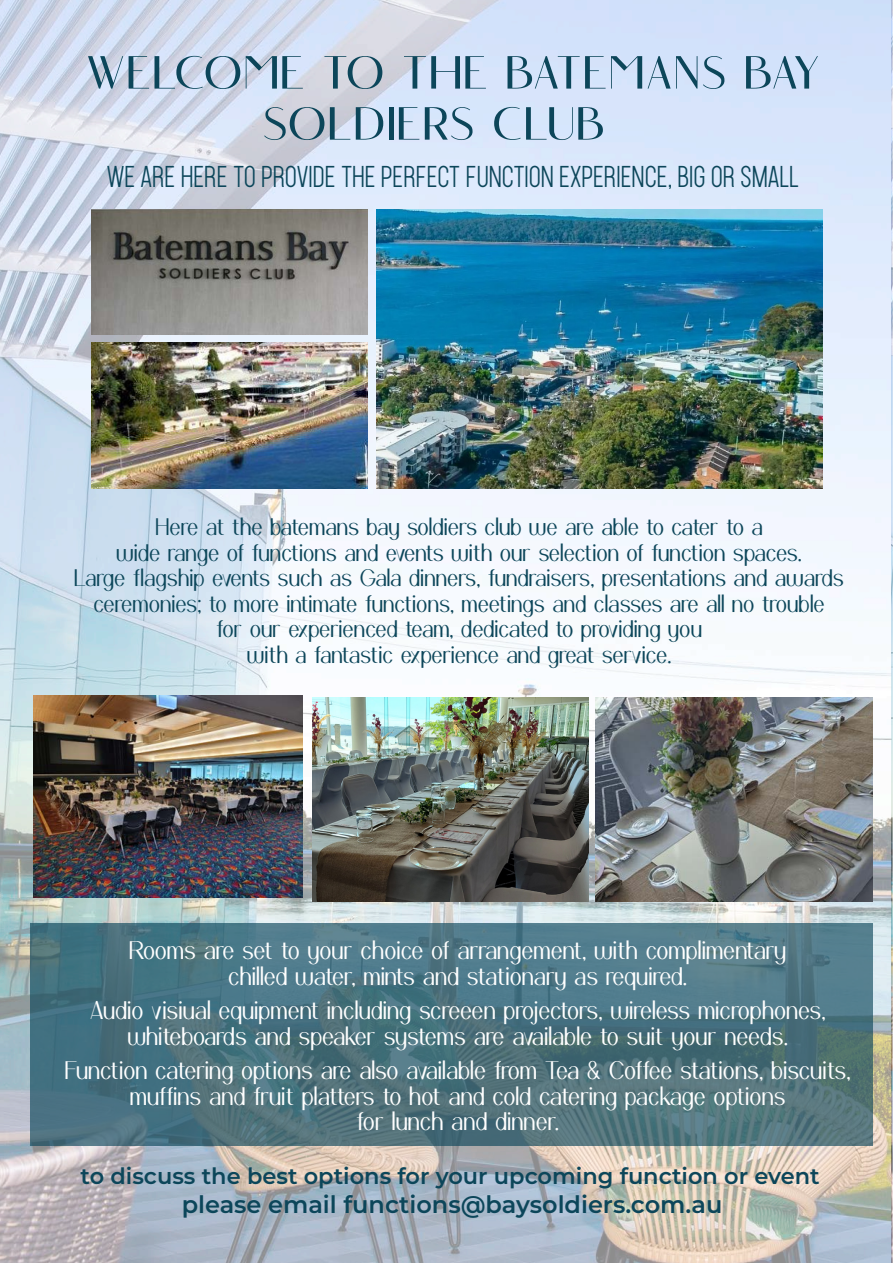
<style>
.page{position:relative;width:893px;height:1263px;background:#fff}
.page>*{position:absolute;margin:0;border:0;box-sizing:border-box;transform-origin:0 0}
.t1{font:54px "Angelic Bonques Free Sans";color:#0c465a}
.t2{font:27px "Carson";color:#0c465a}
.t3{font:300 25.5px "Antoine";color:#fff}
.t4{font:300 24px/25.5px "Antoine";color:#0c465a;text-align:center}
.t5{font:600 24px "Montserrat";color:#0c465a}
.t6{font:600 22.5px "Montserrat";color:#0c465a}
</style>
<div class="page">
<img style="left:0;top:0;width:893px;height:1263px">
<img style="left:92px;top:209px;width:276px;height:125px">
<img style="left:376px;top:209px;width:447px;height:279px">
<img style="left:34px;top:696px;width:268px;height:201px">
<img style="left:312px;top:697px;width:276px;height:205px">
<img style="left:596px;top:697px;width:276px;height:205px">
<svg style="left:30px;top:924px;width:842px;height:222px"></svg>
<img style="left:92px;top:342px;width:276px;height:146px">
<p class="t1" style="left:85px;top:51px;width:737px">WELCOME TO THE BATEMANS BAY</p>
<p class="t1" style="left:261px;top:102px;width:346px">SOLDIERS CLUB</p>
<p class="t2" style="left:107px;top:159px;width:694px">WE ARE HERE TO PROVIDE THE PERFECT FUNCTION EXPERIENCE, BIG OR SMALL</p>
<p class="t4" style="left:156px;top:514px;width:609px">Here at the batemans bay soldiers club we are able to cater to a</p>
<p class="t4" style="left:116px;top:540px;width:687px">wide range of functions and events with our selection of function spaces.</p>
<p class="t4" style="left:74px;top:565px;width:771px">Large flagship events such as Gala dinners, fundraisers, presentations and awards ceremonies; to more intimate functions, meetings and classes are all no trouble</p>
<p class="t4" style="left:216px;top:616px;width:487px">for our experienced team, dedicated to providing you</p>
<p class="t4" style="left:247px;top:642px;width:426px">with a fantastic experience and great service.</p>
<p class="t3" style="left:129px;top:936px;width:659px">Rooms are set to your choice of arrangement, with complimentary</p>
<p class="t3" style="left:228px;top:962px;width:461px">chilled water, mints and stationary as required.</p>
<p class="t3" style="left:90px;top:996px;width:738px">Audio visiual equipment including screeen projectors, wireless microphones,</p>
<p class="t3" style="left:127px;top:1022px;width:662px">whiteboards and speaker systems are available to suit your needs.</p>
<p class="t3" style="left:65px;top:1056px;width:787px">Function catering options are also available from Tea &amp; Coffee stations, biscuits,</p>
<p class="t3" style="left:130px;top:1082px;width:657px">muffins and fruit platters to hot and cold catering package options</p>
<p class="t3" style="left:356px;top:1107px;width:205px">for lunch and dinner.</p>
<p class="t6" style="left:81px;top:1160px;width:741px">to discuss the best options for your upcoming function or event</p>
<p class="t5" style="left:182px;top:1187px;width:542px">please email functions@baysoldiers.com.au</p>
</div>
